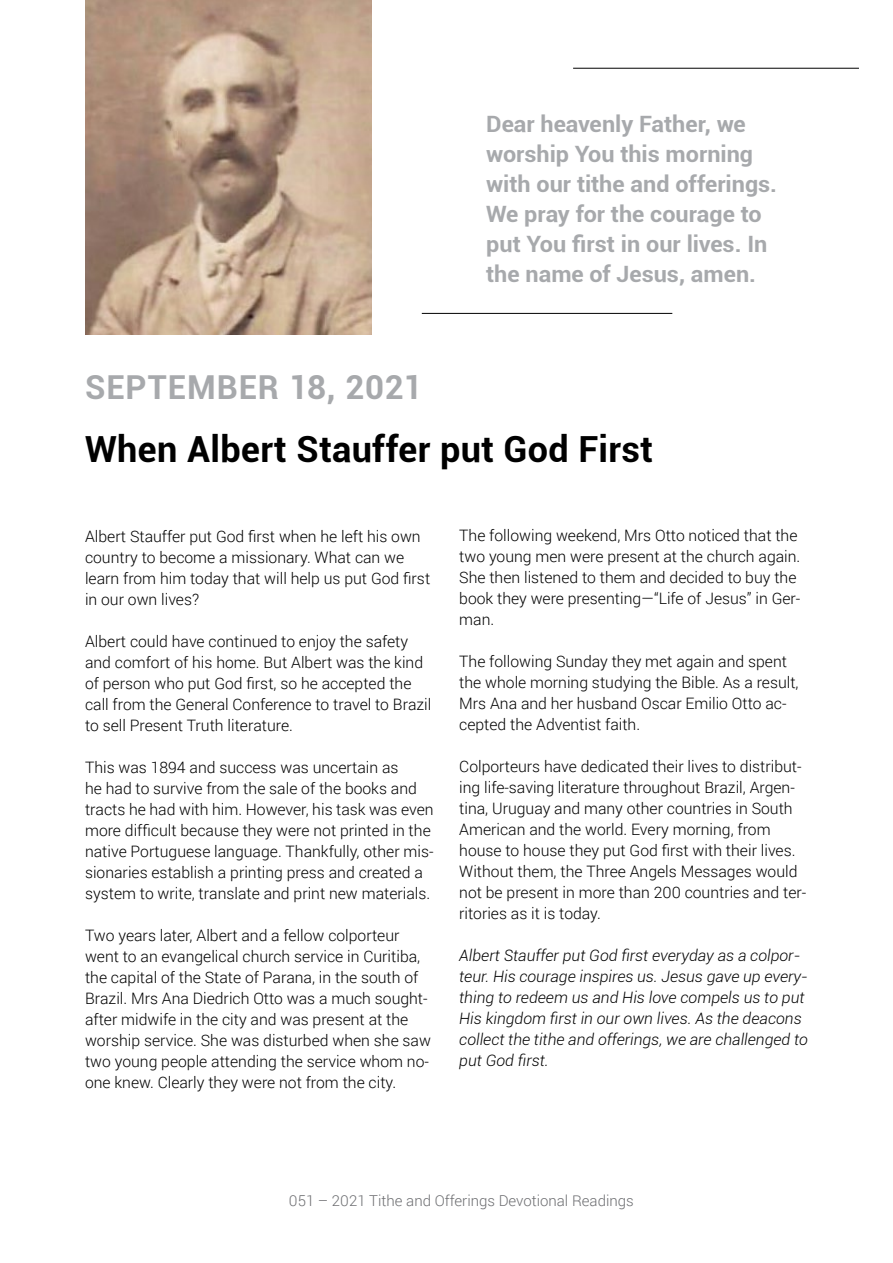
<style>
.page{position:relative;width:893px;height:1263px;background:#fff}
.page>*{position:absolute;margin:0;border:0;box-sizing:border-box;transform-origin:0 0}
.t1{font:700 36px "Roboto";letter-spacing:.01em;color:#000}
.t2{font:700 33px "Roboto";letter-spacing:.025em;color:#a7a9ac}
.t3{font:700 22.5px/30px "Roboto";color:#a7a9ac;scale:1.04 1}
.t4{font:300 15.75px/21px "Roboto";color:#000}
.t5{font:italic 300 15.75px/21px "Roboto";color:#000}
.t6{font:300 15px "Roboto";color:#6d6e71}
</style>
<div class="page">
<img style="left:86px;top:0;width:286px;height:335px">
<hr style="left:422px;top:313px;width:250px;height:1px;background:#000">
<hr style="left:573px;top:68px;width:286px;height:1px;background:#000">
<h3 class="t3" style="left:486px;top:108px;width:281px">Dear heavenly Father, we worship You this morning with our tithe and offerings.<br>We pray for the courage to put You first in our lives. In the name of Jesus, amen.</h3>
<h2 class="t2" style="left:85px;top:364px;width:339px">SEPTEMBER 18, 2021</h2>
<h1 class="t1" style="left:85px;top:424px;width:569px">When Albert Stauffer put God First</h1>
<p class="t4" style="left:85px;top:525px;width:347px">Albert Stauffer put God first when he left his own country to become a missionary. What can we learn from him today that will help us put God first in our own lives?</p>
<p class="t4" style="left:85px;top:630px;width:348px">Albert could have continued to enjoy the safety and comfort of his home. But Albert was the kind of person who put God first, so he accepted the call from the General Conference to travel to Brazil to sell Present Truth literature.</p>
<p class="t4" style="left:85px;top:756px;width:350px">This was 1894 and success was uncertain as<br>he had to survive from the sale of the books and tracts he had with him. However, his task was even more difficult because they were not printed in the native Portuguese language. Thankfully, other mis&shy;sionaries establish a printing press and created a system to write, translate and print new materials.</p>
<p class="t4" style="left:85px;top:924px;width:347px">Two years later, Albert and a fellow colporteur went to an evangelical church service in Curitiba, the capital of the State of Parana, in the south of Brazil. Mrs Ana Diedrich Otto was a much sought&shy;after midwife in the city and was present at the worship service. She was disturbed when she saw two young people attending the service whom no&shy;one knew. Clearly they were not from the city.</p>
<p class="t4" style="left:459px;top:525px;width:343px">The following weekend, Mrs Otto noticed that the two young men were present at the church again.<br>She then listened to them and decided to buy the book they were presenting—“Life of Jesus” in Ger&shy;man.</p>
<p class="t4" style="left:459px;top:651px;width:341px">The following Sunday they met again and spent the whole morning studying the Bible. As a result, Mrs Ana and her husband Oscar Emilio Otto ac&shy;cepted the Adventist faith.</p>
<p class="t4" style="left:459px;top:756px;width:349px">Colporteurs have dedicated their lives to distribut&shy;ing life-saving literature throughout Brazil, Argen&shy;tina, Uruguay and many other countries in South American and the world. Every morning, from house to house they put God first with their lives.<br>Without them, the Three Angels Messages would not be present in more than 200 countries and ter&shy;ritories as it is today.</p>
<p class="t5" style="left:459px;top:945px;width:350px">Albert Stauffer put God first everyday as a colpor&shy;teur. His courage inspires us. Jesus gave up every&shy;thing to redeem us and His love compels us to put His kingdom first in our own lives. As the deacons collect the tithe and offerings, we are challenged to put God first.</p>
<p class="t6" style="left:289px;top:1190px;width:346px">051 – 2021 Tithe and Offerings Devotional Readings</p>
</div>
